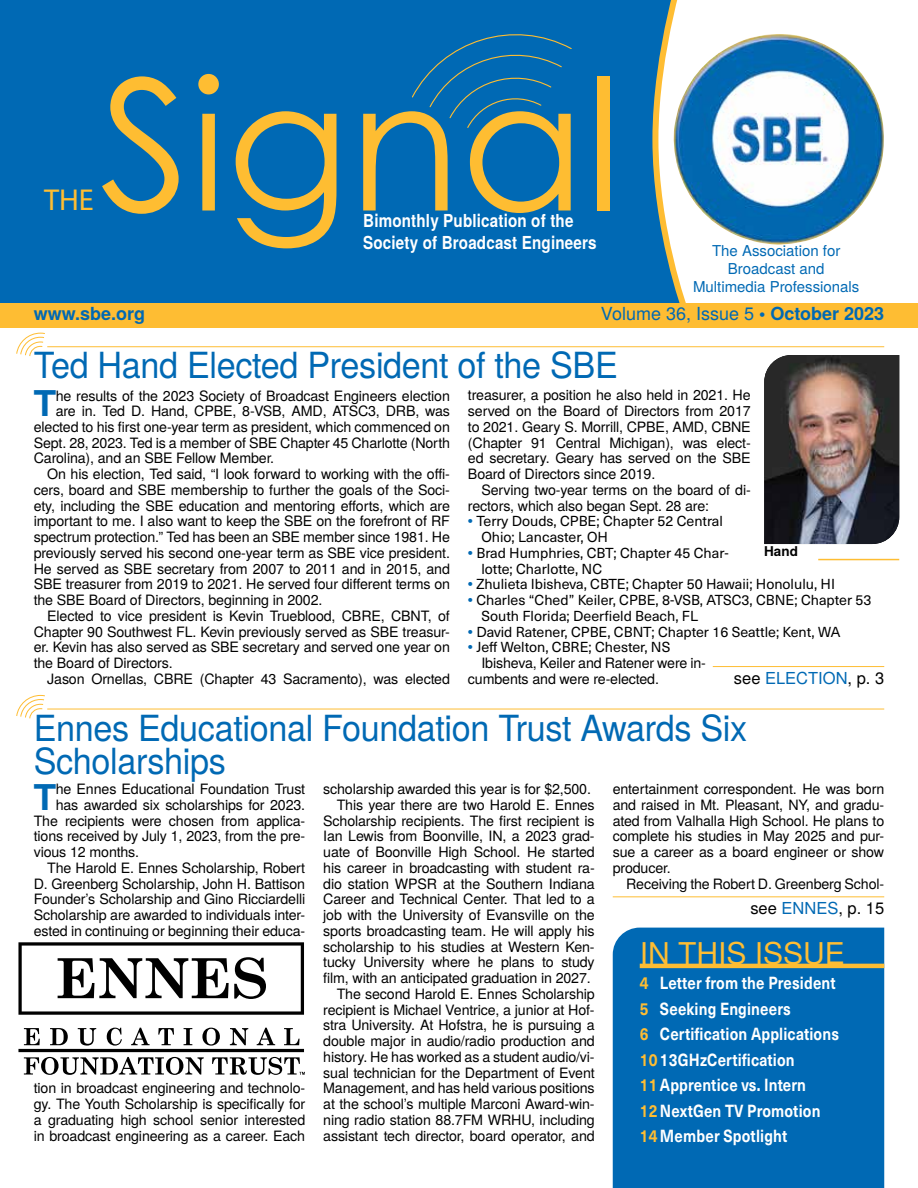
<style>
.page{position:relative;width:918px;height:1188px;background:#fff}
.page>*{position:absolute;margin:0;border:0;box-sizing:border-box;transform-origin:0 0}
.t1{font:182.1px "Century Gothic";color:#febd32}
.t2{font:700 36.3px "Neue Haas Unica W1 G";color:#0069b4}
.t3{font:36px/33px "Te X Gyre Heros";letter-spacing:-.01em;color:#0069b4;scale:.95 1}
.t4{font:30.3px "Myriad Pro";color:#febd32}
.t5{font:30px "Te X Gyre Heros";color:#febd33}
.t6{font:18px "Te X Gyre Heros";color:#0069b4}
.t7{font:700 18px "Te X Gyre Heros";color:#0069b4}
.t8{font:700 17.85px/21.5px "Te X Gyre Heros";letter-spacing:.01em;color:#fff;scale:.85 1}
.t9{font:700 17.25px/25.5px "Neue Haas Unica W1 G";letter-spacing:.01em;color:#fff;scale:.85 1}
.t10{font:16.5px "Te X Gyre Heros";color:#0069b4}
.t11{font:16.5px "Te X Gyre Heros";color:#000}
.t12{font:15px/18px "Te X Gyre Heros";color:#0069b4;text-align:center}
.t13{font:14.25px/15.8px "Te X Gyre Heros";letter-spacing:-.01em;color:#000;text-align:justify}
.t14{font:14.25px/15.8px "Neue Haas Unica W1 G";color:#000}
.t15{font:700 13.5px "Te X Gyre Heros";color:#000}
.s1{font-weight:700}
.s2{font-weight:700;color:#0069b4}
.s3{color:#000}
.s4{color:#0069b4}
.s5{color:#febd33}
</style>
<div class="page">
<div style="left:0;top:0;width:918px;height:320px;background:#0069b4"></div>
<svg style="left:652px;top:0;width:266px;height:303px;background:#ecf0ee"></svg>
<div style="left:0;top:303px;width:918px;height:24px;background:#febd33"></div>
<img style="left:672px;top:34px;width:215px;height:211px">
<svg style="left:412px;top:34px;width:160px;height:94px"></svg>
<hr style="left:47px;top:346px;width:837px;height:1px;background:#febd33">
<svg style="left:16px;top:332px;width:29px;height:24px"></svg>
<div style="left:613px;top:928px;width:271px;height:260px;background:#0069b4"></div>
<hr style="left:47px;top:709px;width:837px;height:1px;background:#febd33">
<svg style="left:16px;top:695px;width:29px;height:24px"></svg>
<hr style="left:640px;top:964px;width:244px;height:4px;background:#febd33">
<img style="left:764px;top:355px;width:135px;height:189px">
<hr style="left:818px;top:559px;width:81px;height:1px;background:#febd33">
<hr style="left:713px;top:666px;width:171px;height:1px;background:#febd33">
<svg style="left:24px;top:1057px;width:180px;height:18px"></svg>
<svg style="left:24px;top:1028px;width:16px;height:17px"></svg>
<svg style="left:50px;top:1028px;width:18px;height:17px"></svg>
<svg style="left:78px;top:1028px;width:18px;height:18px"></svg>
<svg style="left:107px;top:1028px;width:15px;height:18px"></svg>
<svg style="left:131px;top:1028px;width:19px;height:17px"></svg>
<svg style="left:158px;top:1028px;width:16px;height:17px"></svg>
<svg style="left:184px;top:1028px;width:8px;height:17px"></svg>
<svg style="left:202px;top:1028px;width:18px;height:18px"></svg>
<svg style="left:230px;top:1028px;width:18px;height:17px"></svg>
<svg style="left:257px;top:1028px;width:18px;height:17px"></svg>
<svg style="left:284px;top:1028px;width:16px;height:17px"></svg>
<hr style="left:18px;top:1049px;width:286px;height:3px;background:#000">
<svg style="left:18px;top:942px;width:286px;height:73px"></svg>
<svg style="left:212px;top:1057px;width:93px;height:18px"></svg>
<hr style="left:613px;top:896px;width:271px;height:1px;background:#febd33">
<h3 class="t4" style="left:44px;top:181px;width:51px">THE</h3>
<h1 class="t1" style="left:100px;top:34px;width:523px">Signal</h1>
<p class="t8" style="left:363px;top:209px;width:276px">Bimonthly Publication of the<br>Society of Broadcast Engineers</p>
<p class="t12" style="left:693px;top:241px;width:168px">The Association for<br>Broadcast and<br>Multimedia Professionals</p>
<p class="t7" style="left:34px;top:300px;width:113px">www.sbe.org</p>
<p class="t6" style="left:601px;top:300px;width:285px">Volume 36, Issue 5 <span class="s1">• October 2023</span></p>
<h3 class="t3" style="left:34px;top:346px;width:616px">Ted Hand Elected President of the SBE</h3>
<h2 class="t2" style="left:34px;top:376px;width:24px">T</h2>
<p class="t13" style="left:56px;top:386px;width:396px">he results of the 2023 Society of Broadcast Engineers election</p>
<p class="t13" style="left:468px;top:386px;width:284px">treasurer, a position he also held in 2021. He served on the Board of Directors from 2017 to 2021. Geary S. Morrill, CPBE, AMD, CBNE (Chapter 91 Central Michigan), was elect&shy;ed secretary. Geary has served on the SBE Board of Directors since 2019.</p>
<p class="t13" style="left:468px;top:481px;width:284px;text-indent:13px">Serving two-year terms on the board of di&shy;rectors, which also began Sept. 28 are:</p>
<p class="t14" style="left:481px;top:513px;width:243px;text-indent:-13px"><span class="s2">•</span> Terry Douds, CPBE; Chapter 52 Central<br>Ohio; Lancaster, OH</p>
<p class="t14" style="left:481px;top:544px;width:249px;text-indent:-13px"><span class="s2">•</span> Brad Humphries, CBT; Chapter 45 Char&shy;lotte; Charlotte, NC</p>
<p class="t14" style="left:468px;top:576px;width:369px"><span class="s2">•</span> Zhulieta Ibisheva, CBTE; Chapter 50 Hawaii; Honolulu, HI</p>
<p class="t14" style="left:481px;top:591px;width:392px;text-indent:-13px"><span class="s2">•</span> Charles “Ched” Keiler, CPBE, 8-VSB, ATSC3, CBNE; Chapter 53<br>South Florida; Deerfield Beach, FL</p>
<p class="t14" style="left:468px;top:623px;width:374px"><span class="s2">•</span> David Ratener, CPBE, CBNT; Chapter 16 Seattle; Kent, WA</p>
<p class="t14" style="left:468px;top:639px;width:204px"><span class="s2">•</span> Jeff Welton, CBRE; Chester, NS</p>
<p class="t13" style="left:468px;top:654px;width:240px;text-indent:13px">Ibisheva, Keiler and Ratener were in&shy;cumbents and were re-elected.</p>
<h3 class="t3" style="left:34px;top:709px;width:753px">Ennes Educational Foundation Trust Awards Six<br>Scholarships</h3>
<p class="t13" style="left:56px;top:402px;width:396px">are in. Ted D. Hand, CPBE, 8-VSB, AMD, ATSC3, DRB, was</p>
<p class="t13" style="left:34px;top:418px;width:418px">elected to his first one-year term as president, which commenced on</p>
<p class="t13" style="left:34px;top:434px;width:418px">Sept. 28, 2023. Ted is a member of SBE Chapter 45 Charlotte (North</p>
<p class="t13" style="left:34px;top:449px;width:242px">Carolina), and an SBE Fellow Member.</p>
<p class="t13" style="left:47px;top:465px;width:404px">On his election, Ted said, “I look forward to working with the offi-</p>
<p class="t13" style="left:34px;top:481px;width:418px">cers, board and SBE membership to further the goals of the Soci-</p>
<p class="t13" style="left:34px;top:497px;width:418px">ety, including the SBE education and mentoring efforts, which are</p>
<p class="t13" style="left:34px;top:512px;width:418px">important to me. I also want to keep the SBE on the forefront of RF</p>
<p class="t13" style="left:34px;top:528px;width:418px">spectrum protection.” Ted has been an SBE member since 1981. He</p>
<p class="t13" style="left:34px;top:544px;width:418px">previously served his second one-year term as SBE vice president.</p>
<p class="t13" style="left:34px;top:560px;width:418px">He served as SBE secretary from 2007 to 2011 and in 2015, and</p>
<p class="t13" style="left:34px;top:575px;width:418px">SBE treasurer from 2019 to 2021. He served four different terms on</p>
<p class="t13" style="left:34px;top:591px;width:290px">the SBE Board of Directors, beginning in 2002.</p>
<p class="t13" style="left:47px;top:607px;width:404px">Elected to vice president is Kevin Trueblood, CBRE, CBNT, of</p>
<p class="t13" style="left:34px;top:623px;width:418px">Chapter 90 Southwest FL. Kevin previously served as SBE treasur-</p>
<p class="t13" style="left:34px;top:638px;width:418px">er. Kevin has also served as SBE secretary and served one year on</p>
<p class="t13" style="left:34px;top:654px;width:141px">the Board of Directors.</p>
<p class="t13" style="left:47px;top:670px;width:404px">Jason Ornellas, CBRE (Chapter 43 Sacramento), was elected</p>
<p class="t15" style="left:764px;top:541px;width:35px">Hand</p>
<p class="t10" style="left:734px;top:665px;width:152px"><span class="s3">see</span> ELECTION<span class="s3">, p. 3</span></p>
<p class="t13" style="left:323px;top:780px;width:273px;text-align:right">scholarship awarded this year is for $2,500.<br>This year there are two Harold E. Ennes Scholarship recipients. The first recipient is Ian Lewis from Boonville, IN, a 2023 grad&shy;uate of Boonville High School. He started his career in broadcasting with student ra&shy;dio station WPSR at the Southern Indiana Career and Technical Center. That led to a job with the University of Evansville on the sports broadcasting team. He will apply his scholarship to his studies at Western Ken&shy;tucky University where he plans to study film, with an anticipated graduation in 2027.<br>The second Harold E. Ennes Scholarship recipient is Michael Ventrice, a junior at Hof&shy;stra University. At Hofstra, he is pursuing a double major in audio/radio production and history. He has worked as a student audio/vi&shy;sual technician for the Department of Event Management, and has held various positions at the school’s multiple Marconi Award-win&shy;ning radio station 88.7FM WRHU, including assistant tech director, board operator, and</p>
<p class="t13" style="left:613px;top:780px;width:273px">entertainment correspondent. He was born and raised in Mt. Pleasant, NY, and gradu&shy;ated from Valhalla High School. He plans to complete his studies in May 2025 and pur&shy;sue a career as a board engineer or show producer.</p>
<h2 class="t2" style="left:34px;top:769px;width:24px">T</h2>
<p class="t13" style="left:56px;top:780px;width:251px">he Ennes Educational Foundation Trust</p>
<p class="t13" style="left:56px;top:796px;width:251px">has awarded six scholarships for 2023.</p>
<p class="t13" style="left:34px;top:812px;width:273px">The recipients were chosen from applica-</p>
<p class="t13" style="left:34px;top:827px;width:273px">tions received by July 1, 2023, from the pre-</p>
<p class="t13" style="left:34px;top:843px;width:107px">vious 12 months.</p>
<p class="t13" style="left:47px;top:859px;width:260px">The Harold E. Ennes Scholarship, Robert</p>
<p class="t13" style="left:34px;top:875px;width:273px">D. Greenberg Scholarship, John H. Battison</p>
<p class="t13" style="left:34px;top:890px;width:273px">Founder’s Scholarship and Gino Ricciardelli</p>
<p class="t13" style="left:34px;top:906px;width:273px">Scholarship are awarded to individuals inter-</p>
<p class="t13" style="left:34px;top:922px;width:273px">ested in continuing or beginning their educa-</p>
<p class="t13" style="left:626px;top:875px;width:259px">Receiving the Robert D. Greenberg Schol-</p>
<p class="t11" style="left:750px;top:896px;width:135px">see <span class="s4">ENNES</span>, p. 15</p>
<h3 class="t5" style="left:640px;top:929px;width:207px">IN THIS ISSUE</h3>
<p class="t9" style="left:640px;top:969px;width:236px"><span class="s5">4</span> Letter from the President<br><span class="s5">5</span> Seeking Engineers<br><span class="s5">6</span> Certification Applications<br><span class="s5">10</span> 13GHzCertification<br><span class="s5">11</span> Apprentice vs. Intern<br><span class="s5">12</span> NextGen TV Promotion<br><span class="s5">14</span> Member Spotlight</p>
<p class="t13" style="left:34px;top:1079px;width:273px">tion in broadcast engineering and technolo&shy;gy. The Youth Scholarship is specifically for a graduating high school senior interested in broadcast engineering as a career. Each</p>
</div>
